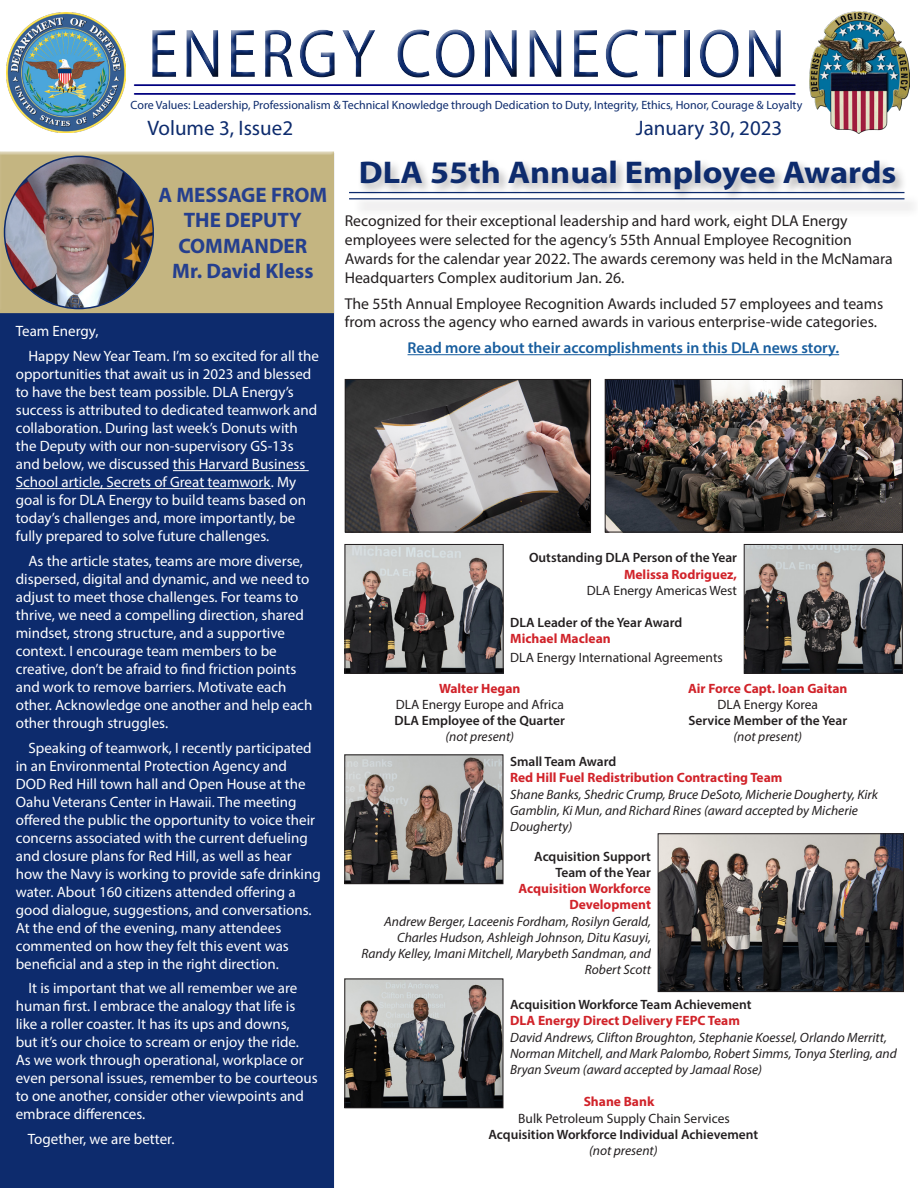
<style>
.page{position:relative;width:918px;height:1188px;background:#fff}
.page>*{position:absolute;margin:0;border:0;box-sizing:border-box;transform-origin:0 0}
.t1{font:69.3px "Myriad Pro";letter-spacing:.05em;color:#0d2b6d;scale:.91 1}
.t2{font:700 31.5px "Myriad Pro";color:#0d2b6d;scale:1.09 1}
.t3{font:700 21px/25.2px "Myriad Pro";color:#253f8e;text-align:center}
.t4{font:21px "Myriad Pro";color:#0d2b6d}
.t5{font:15.75px/18.9px "Myriad Pro";color:#231f20}
.t6{font:600 15.75px "Myriad Pro";color:#175d9e}
.t7{font:15px/18px "Myriad Pro";color:#fff}
.t8{font:italic 13.5px/16.2px "Myriad Pro";color:#231f20}
.t9{font:600 13.5px/16.2px "Myriad Pro";color:#231f20;text-align:right}
.t10{font:700 13.5px/16.2px "Myriad Pro";color:#d1232a;text-align:right}
.t11{font:13.5px/16.2px "Myriad Pro";color:#231f20;text-align:right}
.t12{font:12px "Myriad Pro";color:#0d2b6d}
.s1{font-weight:700;color:#d1232a}
.s2{font-weight:400;font-style:italic}
</style>
<div class="page">
<hr style="left:408px;top:354px;width:431px;height:1px;background:#175d9e">
<div style="left:358px;top:157px;width:550px;height:46px;background:#231f20;opacity:.35"></div>
<div style="left:352px;top:194px;width:566px;height:24px;background:#f5f5f5"></div>
<hr style="left:349px;top:192px;width:555px;height:1px;background:#0d2b6d">
<hr style="left:349px;top:198px;width:555px;height:1px;background:#0d2b6d">
<img style="left:746px;top:546px;width:155px;height:126px">
<div style="left:744px;top:544px;width:159px;height:130px;border:1px solid #231f20"></div>
<img style="left:347px;top:546px;width:155px;height:126px">
<div style="left:345px;top:544px;width:159px;height:130px;border:1px solid #231f20"></div>
<img style="left:346px;top:756px;width:155px;height:126px">
<div style="left:344px;top:754px;width:159px;height:130px;border:1px solid #231f20"></div>
<img style="left:660px;top:835px;width:242px;height:155px">
<div style="left:658px;top:833px;width:246px;height:159px;border:1px solid #231f20"></div>
<img style="left:346px;top:981px;width:155px;height:125px">
<div style="left:344px;top:979px;width:159px;height:129px;border:1px solid #231f20"></div>
<img style="left:347px;top:381px;width:242px;height:149px">
<div style="left:345px;top:379px;width:246px;height:153px;border:1px solid #231f20"></div>
<img style="left:607px;top:381px;width:294px;height:149px">
<div style="left:605px;top:379px;width:298px;height:153px;border:1px solid #231f20"></div>
<div style="left:143px;top:23px;width:649px;height:65px;background:#231f20;opacity:.75"></div>
<img style="left:6px;top:13px;width:120px;height:120px">
<img style="left:809px;top:12px;width:100px;height:122px">
<hr style="left:135px;top:84px;width:660px;height:2px;background:#000080">
<hr style="left:135px;top:93px;width:660px;height:2px;background:#000080">
<div style="left:0;top:313px;width:334px;height:875px;background:#0d2b6d"></div>
<hr style="left:173px;top:470px;width:136px;height:1px;background:#fff">
<hr style="left:16px;top:488px;width:255px;height:1px;background:#fff">
<div style="left:0;top:148px;width:337px;height:164px;background:#fff;opacity:.75"></div>
<img style="left:5px;top:156px;width:148px;height:153px">
<h1 class="t1" style="left:147px;top:11px;width:703px">ENERGY CONNECTION</h1>
<p class="t12" style="left:131px;top:97px;width:673px">Core Values: Leadership, Professionalism &amp; Technical Knowledge through Dedication to Duty, Integrity, Ethics, Honor, Courage &amp; Loyalty</p>
<p class="t4" style="left:148px;top:115px;width:147px">Volume 3, Issue2</p>
<p class="t4" style="left:636px;top:115px;width:148px">January 30, 2023</p>
<p class="t3" style="left:158px;top:182px;width:170px">A MESSAGE FROM<br>THE DEPUTY<br>COMMANDER</p>
<p class="t3" style="left:172px;top:257px;width:143px">Mr. David Kless</p>
<p class="t7" style="left:16px;top:322px;width:84px">Team Energy,</p>
<p class="t7" style="left:16px;top:347px;width:305px;text-indent:13px">Happy New Year Team. I’m so excited for all the opportunities that await us in 2023 and blessed to have the best team possible. DLA Energy’s success is attributed to dedicated teamwork and collaboration. During last week’s Donuts with the Deputy with our non-supervisory GS-13s and below, we discussed this Harvard Business School article, Secrets of Great teamwork. My goal is for DLA Energy to build teams based on today’s challenges and, more importantly, be fully prepared to solve future challenges.</p>
<p class="t7" style="left:16px;top:552px;width:298px;text-indent:13px">As the article states, teams are more diverse, dispersed, digital and dynamic, and we need to adjust to meet those challenges. For teams to thrive, we need a compelling direction, shared mindset, strong structure, and a supportive context. I encourage team members to be creative, don’t be afraid to find friction points and work to remove barriers. Motivate each other. Acknowledge one another and help each other through struggles.</p>
<p class="t7" style="left:16px;top:738px;width:307px;text-indent:13px">Speaking of teamwork, I recently participated in an Environmental Protection Agency and DOD Red Hill town hall and Open House at the Oahu Veterans Center in Hawaii. The meeting offered the public the opportunity to voice their concerns associated with the current defueling and closure plans for Red Hill, as well as hear how the Navy is working to provide safe drinking water. About 160 citizens attended offering a good dialogue, suggestions, and conversations.<br>At the end of the evening, many attendees commented on how they felt this event was beneficial and a step in the right direction.</p>
<p class="t7" style="left:16px;top:979px;width:303px;text-indent:13px">It is important that we all remember we are human first. I embrace the analogy that life is like a roller coaster. It has its ups and downs,<br>but it’s our choice to scream or enjoy the ride.<br>As we work through operational, workplace or even personal issues, remember to be courteous to one another, consider other viewpoints and embrace differences.</p>
<p class="t7" style="left:28px;top:1130px;width:148px">Together, we are better.</p>
<p class="t2" style="left:359px;top:152px;width:495px">DLA 55th Annual Employee Awards</p>
<p class="t5" style="left:345px;top:211px;width:549px">Recognized for their exceptional leadership and hard work, eight DLA Energy employees were selected for the agency’s 55th Annual Employee Recognition Awards for the calendar year 2022. The awards ceremony was held in the McNamara Headquarters Complex auditorium Jan. 26.</p>
<p class="t5" style="left:345px;top:294px;width:540px">The 55th Annual Employee Recognition Awards included 57 employees and teams from across the agency who earned awards in various enterprise-wide categories.</p>
<p class="t6" style="left:408px;top:338px;width:433px">Read more about their accomplishments in this DLA news story.</p>
<p class="t9" style="left:529px;top:549px;width:210px">Outstanding DLA Person of the Year</p>
<p class="t11" style="left:587px;top:566px;width:152px"><span class="s1">Melissa Rodriguez,<br></span>DLA Energy Americas West</p>
<p class="t9" style="left:510px;top:614px;width:173px">DLA Leader of the Year Award</p>
<p class="t10" style="left:510px;top:630px;width:102px">Michael Maclean</p>
<p class="t11" style="left:510px;top:649px;width:214px">DLA Energy International Agreements</p>
<p class="t10" style="left:439px;top:680px;width:83px">Walter Hegan</p>
<p class="t11" style="left:396px;top:696px;width:170px">DLA Energy Europe and Africa</p>
<p class="t9" style="left:395px;top:712px;width:172px;text-align:center">DLA Employee of the Quarter <span class="s2">(not present)</span></p>
<p class="t10" style="left:688px;top:680px;width:161px">Air Force Capt. Ioan Gaitan</p>
<p class="t11" style="left:717px;top:696px;width:102px">DLA Energy Korea</p>
<p class="t9" style="left:688px;top:712px;width:160px">Service Member of the Year</p>
<p class="t8" style="left:733px;top:728px;width:70px">(not present)</p>
<p class="t9" style="left:510px;top:753px;width:108px">Small Team Award</p>
<p class="t10" style="left:510px;top:769px;width:274px">Red Hill Fuel Redistribution Contracting Team</p>
<p class="t8" style="left:510px;top:786px;width:369px">Shane Banks, Shedric Crump, Bruce DeSoto, Micherie Dougherty, Kirk<br>Gamblin, Ki Mun, and Richard Rines (award accepted by Micherie<br>Dougherty)</p>
<p class="t9" style="left:534px;top:848px;width:118px">Acquisition Support<br>Team of the Year</p>
<p class="t10" style="left:519px;top:880px;width:134px">Acquisition Workforce<br>Development</p>
<p class="t8" style="left:361px;top:913px;width:291px;text-align:right">Andrew Berger, Laceenis Fordham, Rosilyn Gerald, Charles Hudson, Ashleigh Johnson, Ditu Kasuyi, Randy Kelley, Imani Mitchell, Marybeth Sandman, and Robert Scott</p>
<p class="t9" style="left:510px;top:996px;width:243px">Acquisition Workforce Team Achievement</p>
<p class="t10" style="left:510px;top:1012px;width:231px">DLA Energy Direct Delivery FEPC Team</p>
<p class="t8" style="left:510px;top:1029px;width:388px">David Andrews, Clifton Broughton, Stephanie Koessel, Orlando Merritt,<br>Norman Mitchell, and Mark Palombo, Robert Simms, Tonya Sterling, and<br>Bryan Sveum (award accepted by Jamaal Rose)</p>
<p class="t11" style="left:518px;top:1094px;width:213px;text-align:left;text-indent:65px"><span class="s1">Shane Bank<br></span>Bulk Petroleum Supply Chain Services</p>
<p class="t9" style="left:489px;top:1126px;width:271px">Acquisition Workforce Individual Achievement</p>
<p class="t8" style="left:589px;top:1142px;width:70px">(not present)</p>
</div>
